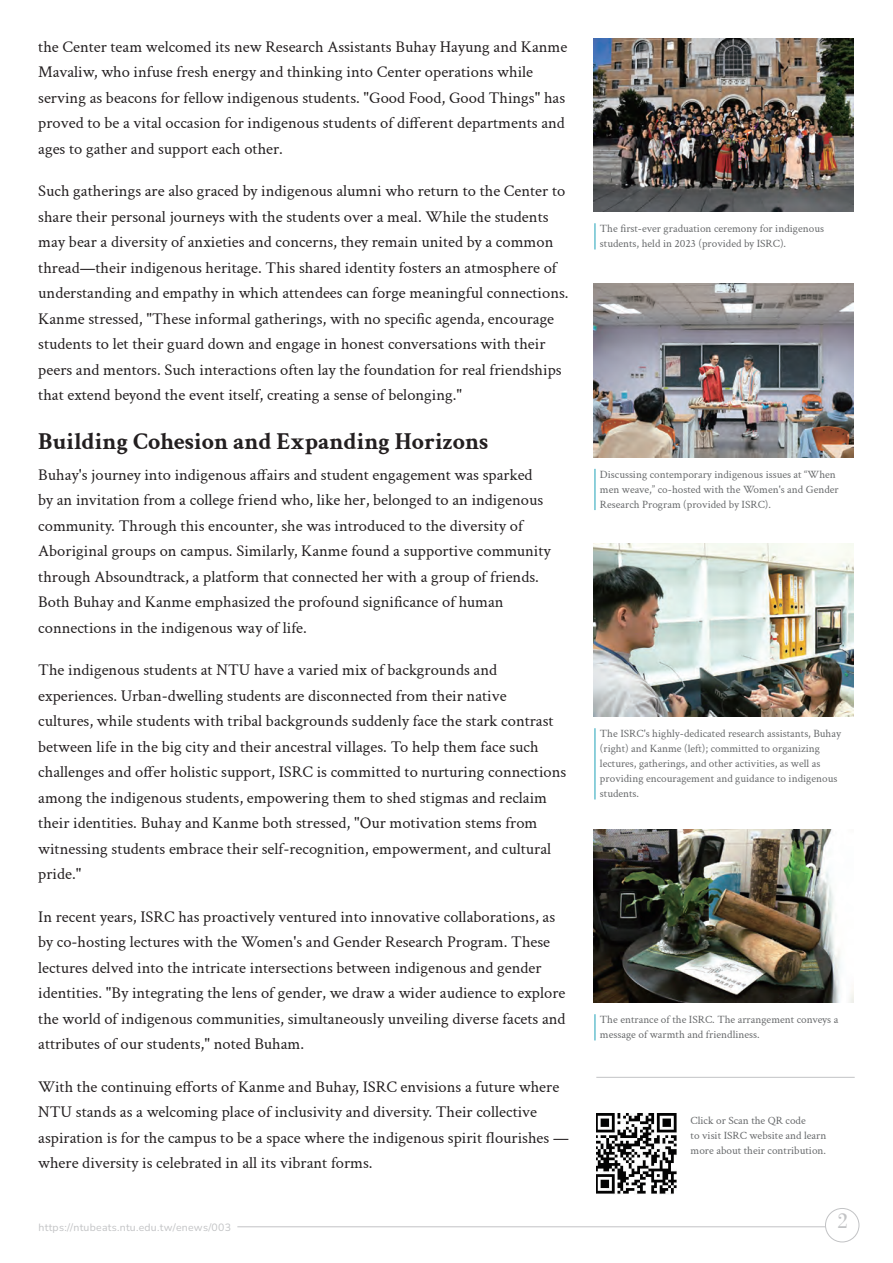
<style>
.page{position:relative;width:893px;height:1263px;background:#fff}
.page>*{position:absolute;margin:0;border:0;box-sizing:border-box;transform-origin:0 0}
.t1{font:700 24px "Crimson Text";color:#231f20}
.t2{font:22.5px "Bodoni";color:#c2c3c5}
.t3{font:16.5px/25.5px "Crimson Text";color:#231f20}
.t4{font:11.25px/15px "Crimson Text";color:#67696b}
.t5{font:200 10.5px "Nunito";letter-spacing:.025em;color:#c2c3c5}
</style>
<div class="page">
<hr style="left:237px;top:1226px;width:601px;height:1px;background:#c2c3c5">
<div style="left:825px;top:1208px;width:34px;height:34px;background:#fff;border-radius:50%"></div>
<div style="left:825px;top:1208px;width:34px;height:34px;border:1px solid #c2c3c5;border-radius:50%"></div>
<img style="left:593px;top:38px;width:261px;height:174px">
<img style="left:593px;top:284px;width:261px;height:173px">
<img style="left:593px;top:543px;width:261px;height:174px">
<img style="left:593px;top:829px;width:261px;height:174px">
<hr style="left:594px;top:223px;width:2px;height:26px;background:#69c0cf">
<hr style="left:594px;top:469px;width:2px;height:41px;background:#69c0cf">
<hr style="left:594px;top:728px;width:2px;height:71px;background:#69c0cf">
<hr style="left:594px;top:1014px;width:2px;height:26px;background:#69c0cf">
<img style="left:596px;top:1113px;width:81px;height:81px">
<hr style="left:596px;top:1077px;width:259px;height:1px;background:#c2c3c5">
<p class="t3" style="left:38px;top:33px;width:531px">the Center team welcomed its new Research Assistants Buhay Hayung and Kanme Mavaliw, who infuse fresh energy and thinking into Center operations while serving as beacons for fellow indigenous students. "Good Food, Good Things" has proved to be a vital occasion for indigenous students of different departments and ages to gather and support each other.</p>
<p class="t3" style="left:38px;top:178px;width:532px">Such gatherings are also graced by indigenous alumni who return to the Center to share their personal journeys with the students over a meal. While the students may bear a diversity of anxieties and concerns, they remain united by a common thread—their indigenous heritage. This shared identity fosters an atmosphere of understanding and empathy in which attendees can forge meaningful connections.<br>Kanme stressed, "These informal gatherings, with no specific agenda, encourage students to let their guard down and engage in honest conversations with their peers and mentors. Such interactions often lay the foundation for real friendships that extend beyond the event itself, creating a sense of belonging."</p>
<h1 class="t1" style="left:38px;top:423px;width:452px">Building Cohesion and Expanding Horizons</h1>
<p class="t3" style="left:38px;top:461px;width:514px">Buhay's journey into indigenous affairs and student engagement was sparked by an invitation from a college friend who, like her, belonged to an indigenous community. Through this encounter, she was introduced to the diversity of Aboriginal groups on campus. Similarly, Kanme found a supportive community through Absoundtrack, a platform that connected her with a group of friends.<br>Both Buhay and Kanme emphasized the profound significance of human connections in the indigenous way of life.</p>
<p class="t3" style="left:38px;top:657px;width:530px">The indigenous students at NTU have a varied mix of backgrounds and experiences. Urban-dwelling students are disconnected from their native<br>cultures, while students with tribal backgrounds suddenly face the stark contrast between life in the big city and their ancestral villages. To help them face such challenges and offer holistic support, ISRC is committed to nurturing connections among the indigenous students, empowering them to shed stigmas and reclaim their identities. Buhay and Kanme both stressed, "Our motivation stems from witnessing students embrace their self-recognition, empowerment, and cultural pride."</p>
<p class="t3" style="left:38px;top:903px;width:529px">In recent years, ISRC has proactively ventured into innovative collaborations, as by co-hosting lectures with the Women's and Gender Research Program. These lectures delved into the intricate intersections between indigenous and gender identities. "By integrating the lens of gender, we draw a wider audience to explore the world of indigenous communities, simultaneously unveiling diverse facets and attributes of our students," noted Buham.</p>
<p class="t3" style="left:38px;top:1073px;width:532px">With the continuing efforts of Kanme and Buhay, ISRC envisions a future where NTU stands as a welcoming place of inclusivity and diversity. Their collective aspiration is for the campus to be a space where the indigenous spirit flourishes — where diversity is celebrated in all its vibrant forms.</p>
<p class="t4" style="left:600px;top:221px;width:226px">The first-ever graduation ceremony for indigenous students, held in 2023 (provided by ISRC).</p>
<p class="t4" style="left:600px;top:466px;width:240px">Discussing contemporary indigenous issues at “When men weave,” co-hosted with the Women's and Gender<br>Research Program (provided by ISRC).</p>
<p class="t4" style="left:600px;top:726px;width:243px">The ISRC's highly-dedicated research assistants, Buhay (right) and Kanme (left); committed to organizing lectures, gatherings, and other activities, as well as providing encouragement and guidance to indigenous students.</p>
<p class="t4" style="left:600px;top:1012px;width:240px">The entrance of the ISRC. The arrangement conveys a message of warmth and friendliness.</p>
<p class="t4" style="left:691px;top:1112px;width:137px">Click or Scan the QR code<br>to visit ISRC website and learn more about their contribution.</p>
<p class="t5" style="left:39px;top:1220px;width:194px">https://ntubeats.ntu.edu.tw/enews/003</p>
<h2 class="t2" style="left:837px;top:1208px;width:13px">2</h2>
</div>
